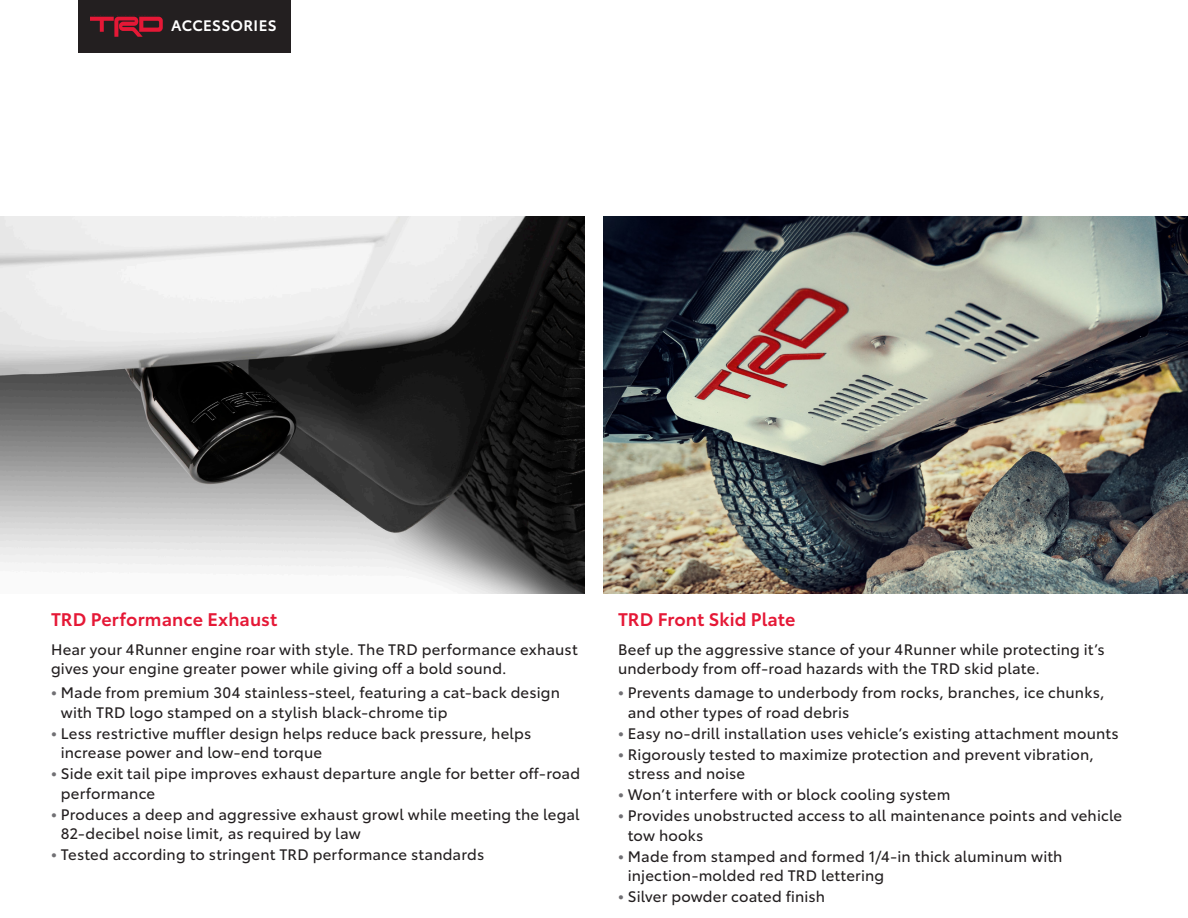
<style>
.page{position:relative;width:1188px;height:918px;background:#fff}
.page>*{position:absolute;margin:0;border:0;box-sizing:border-box;transform-origin:0 0}
._2019_Product_Name_12pt_Semibld{font:600 18px "Toyota Type";letter-spacing:.005em;color:#e51836}
._2019_BODY_COPY{font:15px/19.5px "Toyota Type";letter-spacing:.01em;color:#231f20}
.t1{font:600 15px "Toyota Type";letter-spacing:.025em;color:#fff}
.s1{font-weight:700;color:#717074}
</style>
<div class="page">
<img style="left:603px;top:216px;width:585px;height:378px">
<img style="left:0;top:216px;width:585px;height:378px">
<div style="left:78px;top:0;width:212px;height:52px;background:#231f20"></div>
<svg style="left:90px;top:17px;width:73px;height:20px"></svg>
<p class="t1" style="left:92px;top:14px;width:186px">EXTERIOR ACCESSORIES</p>
<p class="_2019_Product_Name_12pt_Semibld" style="left:51px;top:606px;width:228px">TRD Performance Exhaust</p>
<p class="_2019_BODY_COPY" style="left:51px;top:638px;width:528px">Hear your 4Runner engine roar with style. The TRD performance exhaust gives your engine greater power while giving off a bold sound.</p>
<p class="_2019_BODY_COPY" style="left:61px;top:682px;width:501px;text-indent:-10px"><span class="s1">•</span> Made from premium 304 stainless-steel, featuring a cat-back design with TRD logo stamped on a stylish black-chrome tip</p>
<p class="_2019_BODY_COPY" style="left:61px;top:722px;width:472px;text-indent:-10px"><span class="s1">•</span> Less restrictive muffler design helps reduce back pressure, helps increase power and low-end torque</p>
<p class="_2019_BODY_COPY" style="left:61px;top:763px;width:521px;text-indent:-10px"><span class="s1">•</span> Side exit tail pipe improves exhaust departure angle for better off-road performance</p>
<p class="_2019_BODY_COPY" style="left:61px;top:803px;width:520px;text-indent:-10px"><span class="s1">•</span> Produces a deep and aggressive exhaust growl while meeting the legal<br>82-decibel noise limit, as required by law</p>
<p class="_2019_BODY_COPY" style="left:51px;top:844px;width:435px"><span class="s1">•</span> Tested according to stringent TRD performance standards</p>
<p class="_2019_Product_Name_12pt_Semibld" style="left:618px;top:606px;width:179px">TRD Front Skid Plate</p>
<p class="_2019_BODY_COPY" style="left:618px;top:638px;width:488px">Beef up the aggressive stance of your 4Runner while protecting it’s underbody from off-road hazards with the TRD skid plate.</p>
<p class="_2019_BODY_COPY" style="left:628px;top:682px;width:478px;text-indent:-10px"><span class="s1">•</span> Prevents damage to underbody from rocks, branches, ice chunks, and other types of road debris</p>
<p class="_2019_BODY_COPY" style="left:618px;top:722px;width:502px"><span class="s1">•</span> Easy no-drill installation uses vehicle’s existing attachment mounts</p>
<p class="_2019_BODY_COPY" style="left:628px;top:743px;width:468px;text-indent:-10px"><span class="s1">•</span> Rigorously tested to maximize protection and prevent vibration, stress and noise</p>
<p class="_2019_BODY_COPY" style="left:618px;top:784px;width:334px"><span class="s1">•</span> Won’t interfere with or block cooling system</p>
<p class="_2019_BODY_COPY" style="left:628px;top:805px;width:496px;text-indent:-10px"><span class="s1">•</span> Provides unobstructed access to all maintenance points and vehicle tow hooks</p>
<p class="_2019_BODY_COPY" style="left:628px;top:845px;width:436px;text-indent:-10px"><span class="s1">•</span> Made from stamped and formed 1/4-in thick aluminum with injection-molded red TRD lettering</p>
<p class="_2019_BODY_COPY" style="left:618px;top:886px;width:209px"><span class="s1">•</span> Silver powder coated finish</p>
</div>
